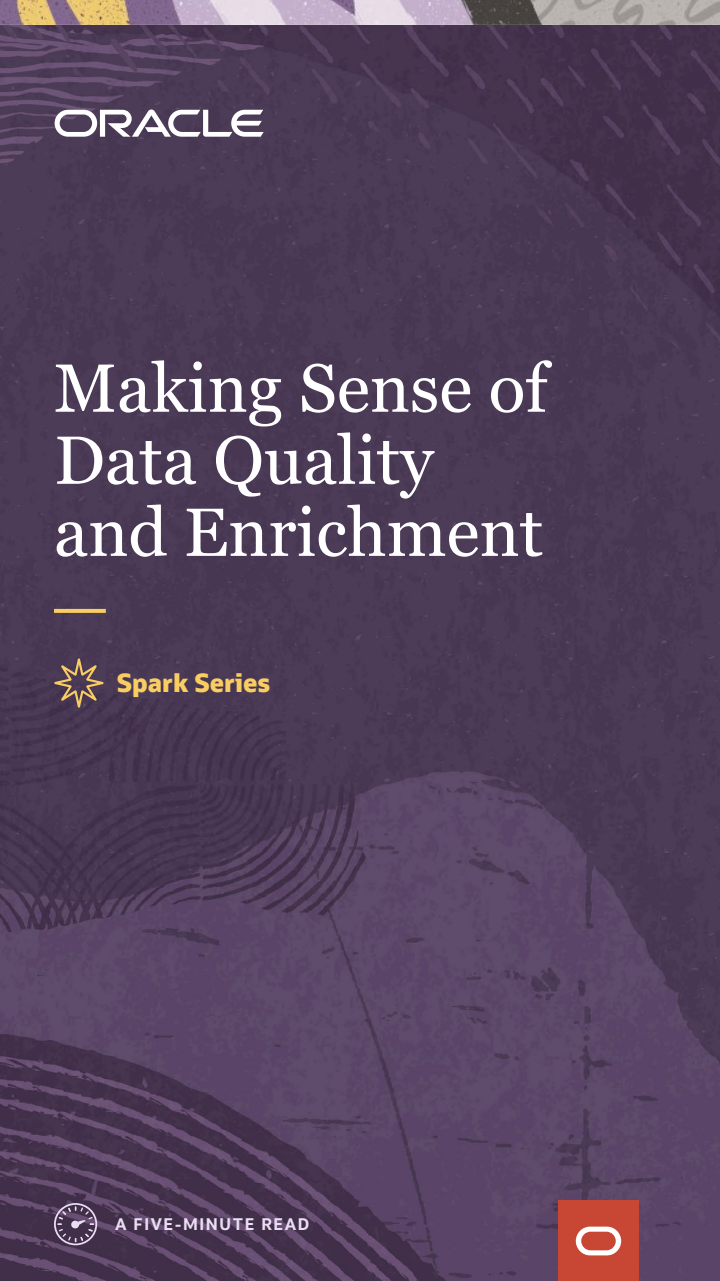
<style>
.page{position:relative;width:720px;height:1281px;background:#fff}
.page>*{position:absolute;margin:0;border:0;box-sizing:border-box;transform-origin:0 0}
.t1{font:68px/72px "Georgia";color:#fff}
.t2{font:800 25px "Oracle Sans";color:#facd62}
.t3{font:700 16px "Oracle Sans";letter-spacing:.1em;color:#eaddf4}
</style>
<div class="page">
<img style="left:0;top:24px;width:720px;height:1256px">
<svg style="left:54px;top:1202px;width:43px;height:42px"></svg>
<svg style="left:54px;top:608px;width:52px;height:4px"></svg>
<svg style="left:54px;top:658px;width:50px;height:49px"></svg>
<svg style="left:55px;top:109px;width:209px;height:28px"></svg>
<img style="left:0;top:0;width:720px;height:24px">
<div style="left:558px;top:1200px;width:81px;height:80px;background:#c74634"></div>
<svg style="left:576px;top:1226px;width:45px;height:28px"></svg>
<p class="t1" style="left:54px;top:349px;width:495px">Making Sense of<br>Data Quality and Enrichment</p>
<p class="t2" style="left:117px;top:666px;width:154px">Spark Series</p>
<p class="t3" style="left:115px;top:1213px;width:196px">A FIVE-MINUTE READ</p>
</div>
